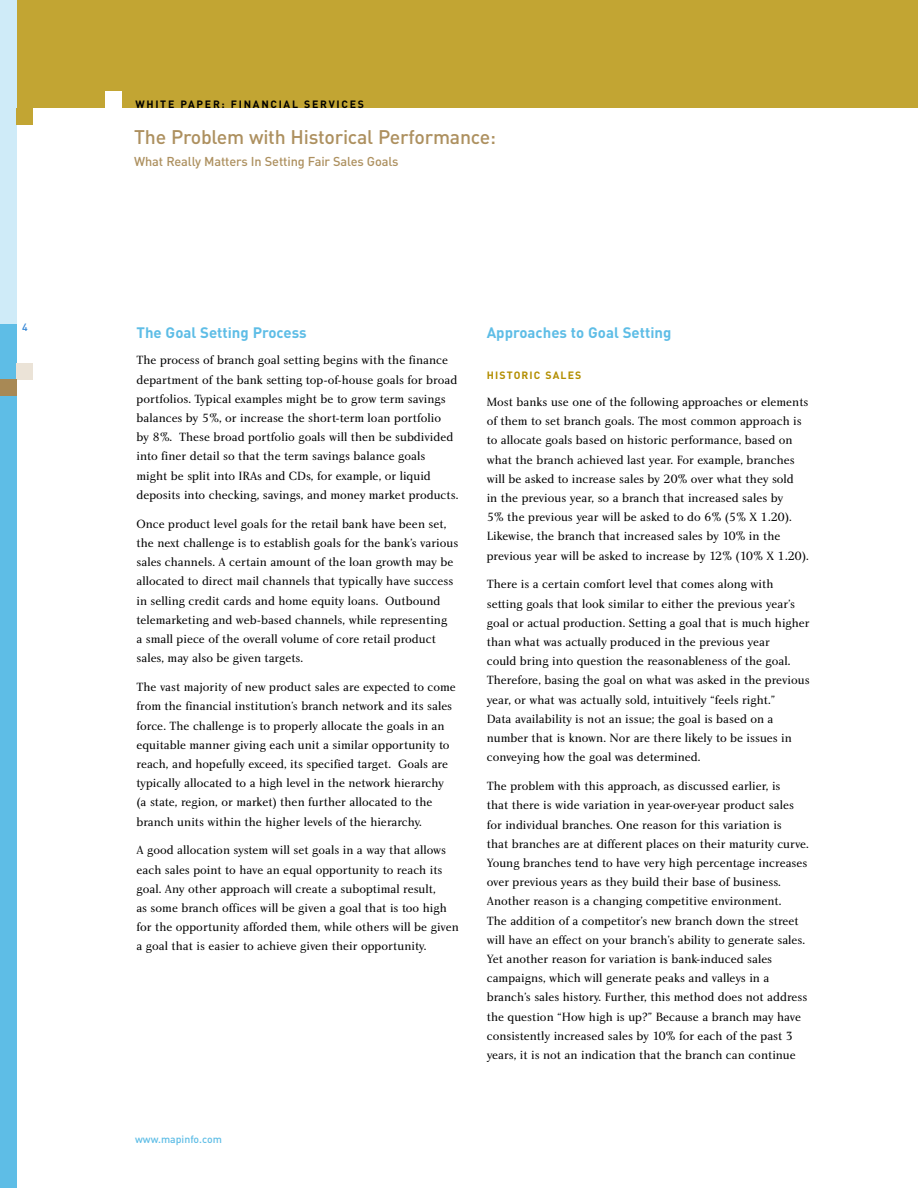
<style>
.page{position:relative;width:918px;height:1188px;background:#fff}
.page>*{position:absolute;margin:0;border:0;box-sizing:border-box;transform-origin:0 0}
.t1{font:500 19.5px "DIN";letter-spacing:-.01em;color:#ad905f}
.t2{font:700 15px "DIN";color:#5ebde6}
.t3{font:500 12.75px "DIN";letter-spacing:-.01em;color:#ad905f}
.t4{font:12.3px/19.2px "Charlotte Book Plain";color:#000}
.t5{font:700 10.5px "DIN";letter-spacing:.165em;color:#000}
.t6{font:500 10.5px "DIN";color:#5ebde6}
.t7{font:700 10.5px "DIN";letter-spacing:.11em;color:#b38e00}
.t8{font:500 10.5px "DIN";color:#3385d5}
</style>
<div class="page">
<div style="left:14px;top:0;width:904px;height:108px;background:#c2a533"></div>
<div style="left:0;top:0;width:17px;height:326px;background:#cfebf8"></div>
<div style="left:0;top:324px;width:17px;height:864px;background:#5ebde6"></div>
<div style="left:17px;top:363px;width:16px;height:16px;background:#ebe3d7"></div>
<div style="left:105px;top:92px;width:17px;height:16px;background:#fff"></div>
<div style="left:17px;top:108px;width:16px;height:16px;background:#c2a533"></div>
<div style="left:0;top:380px;width:17px;height:16px;background:#a88955"></div>
<p class="t8" style="left:22px;top:321px;width:7px">4</p>
<p class="t5" style="left:135px;top:98px;width:230px">WHITE PAPER: FINANCIAL SERVICES</p>
<h1 class="t1" style="left:134px;top:125px;width:363px">The Problem with Historical Performance:</h1>
<p class="t3" style="left:134px;top:154px;width:266px">What Really Matters In Setting Fair Sales Goals</p>
<p class="t2" style="left:136px;top:323px;width:172px">The Goal Setting Process</p>
<p class="t4" style="left:136px;top:352px;width:323px">The process of branch goal setting begins with the finance department of the bank setting top-of-house goals for broad portfolios. Typical examples might be to grow term savings balances by 5%, or increase the short-term loan portfolio<br>by 8%. These broad portfolio goals will then be subdivided into finer detail so that the term savings balance goals might be split into IRAs and CDs, for example, or liquid deposits into checking, savings, and money market products.</p>
<p class="t4" style="left:136px;top:515px;width:323px">Once product level goals for the retail bank have been set, the next challenge is to establish goals for the bank’s various sales channels. A certain amount of the loan growth may be allocated to direct mail channels that typically have success in selling credit cards and home equity loans. Outbound telemarketing and web-based channels, while representing<br>a small piece of the overall volume of core retail product sales, may also be given targets.</p>
<p class="t4" style="left:136px;top:679px;width:321px">The vast majority of new product sales are expected to come from the financial institution’s branch network and its sales force. The challenge is to properly allocate the goals in an equitable manner giving each unit a similar opportunity to reach, and hopefully exceed, its specified target. Goals are typically allocated to a high level in the network hierarchy (a state, region, or market) then further allocated to the branch units within the higher levels of the hierarchy.</p>
<p class="t4" style="left:136px;top:842px;width:324px">A good allocation system will set goals in a way that allows each sales point to have an equal opportunity to reach its goal. Any other approach will create a suboptimal result,<br>as some branch offices will be given a goal that is too high for the opportunity afforded them, while others will be given a goal that is easier to achieve given their opportunity.</p>
<p class="t2" style="left:487px;top:323px;width:186px">Approaches to Goal Setting</p>
<p class="t7" style="left:487px;top:369px;width:96px">HISTORIC SALES</p>
<p class="t4" style="left:487px;top:393px;width:324px">Most banks use one of the following approaches or elements of them to set branch goals. The most common approach is to allocate goals based on historic performance, based on what the branch achieved last year. For example, branches will be asked to increase sales by 20% over what they sold<br>in the previous year, so a branch that increased sales by<br>5% the previous year will be asked to do 6% (5% X 1.20).<br>Likewise, the branch that increased sales by 10% in the previous year will be asked to increase by 12% (10% X 1.20).</p>
<p class="t4" style="left:487px;top:576px;width:325px">There is a certain comfort level that comes along with setting goals that look similar to either the previous year’s goal or actual production. Setting a goal that is much higher than what was actually produced in the previous year<br>could bring into question the reasonableness of the goal.<br>Therefore, basing the goal on what was asked in the previous year, or what was actually sold, intuitively “feels right.”<br>Data availability is not an issue; the goal is based on a number that is known. Nor are there likely to be issues in conveying how the goal was determined.</p>
<p class="t4" style="left:487px;top:778px;width:324px">The problem with this approach, as discussed earlier, is<br>that there is wide variation in year-over-year product sales for individual branches. One reason for this variation is<br>that branches are at different places on their maturity curve.<br>Young branches tend to have very high percentage increases over previous years as they build their base of business.<br>Another reason is a changing competitive environment.<br>The addition of a competitor’s new branch down the street will have an effect on your branch’s ability to generate sales.<br>Yet another reason for variation is bank-induced sales campaigns, which will generate peaks and valleys in a branch’s sales history. Further, this method does not address the question “How high is up?” Because a branch may have consistently increased sales by 10% for each of the past 3 years, it is not an indication that the branch can continue</p>
<p class="t6" style="left:135px;top:1133px;width:88px">www.mapinfo.com</p>
</div>
